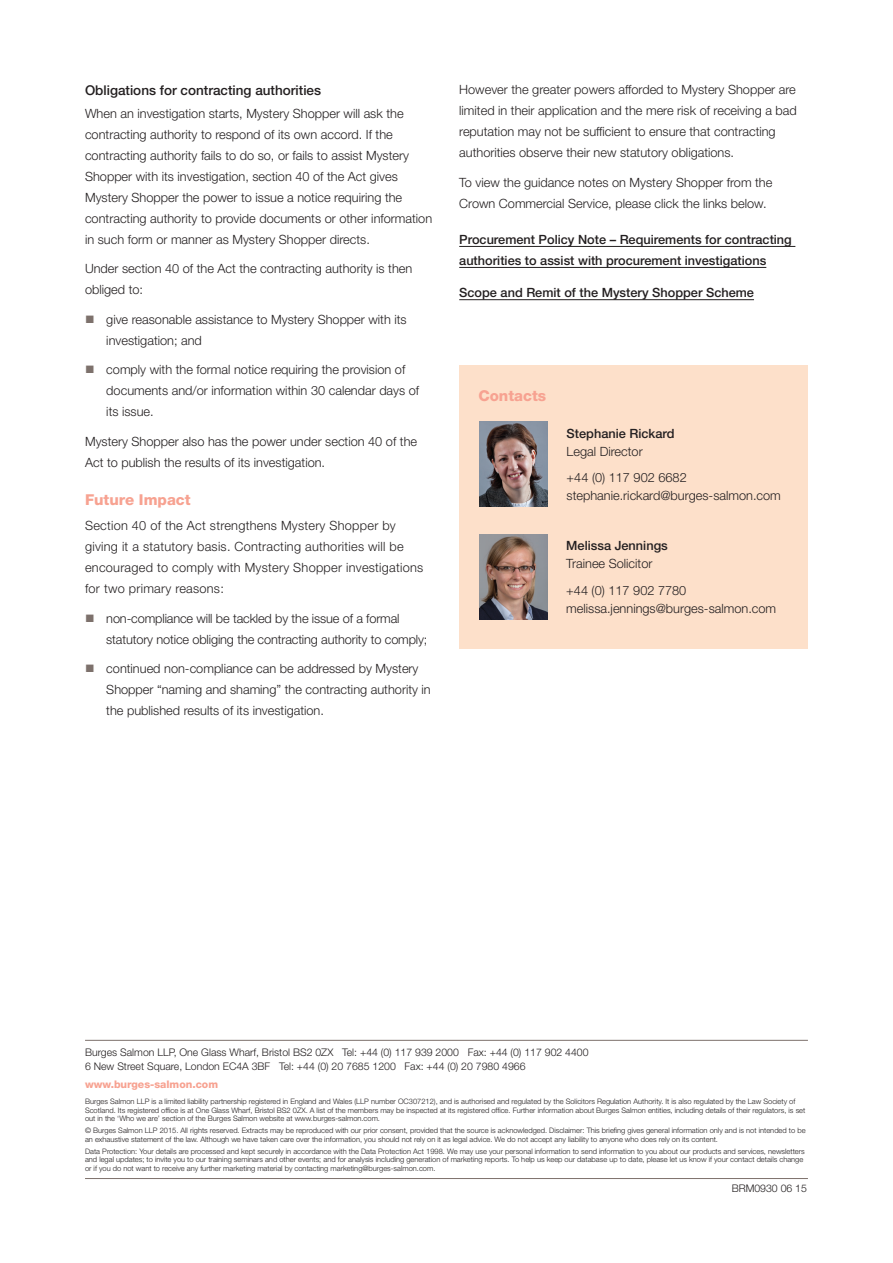
<style>
.page{position:relative;width:893px;height:1263px;background:#fff}
.page>*{position:absolute;margin:0;border:0;box-sizing:border-box;transform-origin:0 0}
.subtitle_-_pink{font:800 15px "Helvetica Neue LT Std";color:#f7a291}
.subtitle_-_black{font:500 13.5px "Helvetica Neue LT Std";color:#231f20}
.bodytext{font:300 12.75px/21px "Helvetica Neue LT Std";color:#231f20}
.bodytext-2{font:300 12.75px/21px "Helvetica Neue LT Std";letter-spacing:.02em;color:#231f20}
.bodytext-3{font:500 12.75px/21px "Helvetica Neue LT Std";color:#231f20}
.t1{font:300 10.5px/13.5px "Helvetica Neue LT Std";color:#231f20}
.t2{font:800 10.5px "Helvetica Neue LT Std";color:#f7a291}
.disclaimer{font:300 7.5px/8.2px "Helvetica Neue LT Std";color:#231f20}
</style>
<div class="page">
<hr style="left:459px;top:246px;width:336px;height:1px;background:#231f20">
<hr style="left:459px;top:267px;width:307px;height:1px;background:#231f20">
<hr style="left:459px;top:299px;width:295px;height:1px;background:#231f20">
<div style="left:459px;top:366px;width:349px;height:283px;background:#fde0ca"></div>
<img style="left:480px;top:421px;width:68px;height:85px">
<img style="left:479px;top:535px;width:68px;height:85px">
<hr style="left:85px;top:1178px;width:723px;height:1px;background:#7d716c">
<hr style="left:85px;top:1040px;width:723px;height:1px;background:#7d716c">
<p class="subtitle_-_black" style="left:85px;top:82px;width:238px">Obligations for contracting authorities</p>
<p class="bodytext" style="left:85px;top:103px;width:349px">When an investigation starts, Mystery Shopper will ask the contracting authority to respond of its own accord. If the contracting authority fails to do so, or fails to assist Mystery Shopper with its investigation, section 40 of the Act gives Mystery Shopper the power to issue a notice requiring the contracting authority to provide documents or other information in such form or manner as Mystery Shopper directs.</p>
<p class="bodytext" style="left:85px;top:258px;width:329px">Under section 40 of the Act the contracting authority is then obliged to:</p>
<p class="bodytext" style="left:106px;top:309px;width:302px">give reasonable assistance to Mystery Shopper with its investigation; and</p>
<p class="bodytext" style="left:106px;top:359px;width:314px">comply with the formal notice requiring the provision of documents and/or information within 30 calendar days of its issue.</p>
<p class="bodytext" style="left:85px;top:431px;width:334px">Mystery Shopper also has the power under section 40 of the<br>Act to publish the results of its investigation.</p>
<p class="subtitle_-_pink" style="left:85px;top:491px;width:107px">Future Impact</p>
<p class="bodytext-2" style="left:85px;top:515px;width:340px">Section 40 of the Act strengthens Mystery Shopper by giving it a statutory basis. Contracting authorities will be encouraged to comply with Mystery Shopper investigations for two primary reasons:</p>
<p class="bodytext" style="left:106px;top:607px;width:323px">non-compliance will be tackled by the issue of a formal statutory notice obliging the contracting authority to comply;</p>
<p class="bodytext" style="left:106px;top:658px;width:326px">continued non-compliance can be addressed by Mystery<br>Shopper “naming and shaming” the contracting authority in the published results of its investigation.</p>
<p class="bodytext" style="left:459px;top:79px;width:339px">However the greater powers afforded to Mystery Shopper are limited in their application and the mere risk of receiving a bad reputation may not be sufficient to ensure that contracting authorities observe their new statutory obligations.</p>
<p class="bodytext" style="left:459px;top:171px;width:315px">To view the guidance notes on Mystery Shopper from the<br>Crown Commercial Service, please click the links below.</p>
<p class="bodytext-3" style="left:459px;top:229px;width:334px">Procurement Policy Note – Requirements for contracting authorities to assist with procurement investigations</p>
<p class="bodytext-3" style="left:459px;top:282px;width:296px">Scope and Remit of the Mystery Shopper Scheme</p>
<p class="subtitle_-_pink" style="left:478px;top:387px;width:69px">Contacts</p>
<p class="bodytext-3" style="left:567px;top:422px;width:109px">Stephanie Rickard</p>
<p class="bodytext" style="left:567px;top:440px;width:78px">Legal Director</p>
<p class="bodytext" style="left:567px;top:467px;width:122px">+44 (0) 117 902 6682</p>
<p class="bodytext" style="left:567px;top:485px;width:216px">stephanie.rickard@burges-salmon.com</p>
<p class="bodytext-3" style="left:566px;top:535px;width:103px">Melissa Jennings</p>
<p class="bodytext" style="left:566px;top:553px;width:88px">Trainee Solicitor</p>
<p class="bodytext" style="left:566px;top:579px;width:122px">+44 (0) 117 902 7780</p>
<p class="bodytext" style="left:566px;top:597px;width:211px">melissa.jennings@burges-salmon.com</p>
<p class="t1" style="left:85px;top:1046px;width:505px">Burges Salmon LLP, One Glass Wharf, Bristol BS2 0ZX Tel: +44 (0) 117 939 2000 Fax: +44 (0) 117 902 4400<br>6 New Street Square, London EC4A 3BF Tel: +44 (0) 20 7685 1200 Fax: +44 (0) 20 7980 4966</p>
<p class="t2" style="left:85px;top:1078px;width:135px">www.burges-salmon.com</p>
<p class="disclaimer" style="left:85px;top:1097px;width:722px">Burges Salmon LLP is a limited liability partnership registered in England and Wales (LLP number OC307212), and is authorised and regulated by the Solicitors Regulation Authority. It is also regulated by the Law Society of<br>Scotland. Its registered office is at One Glass Wharf, Bristol BS2 0ZX. A list of the members may be inspected at its registered office. Further information about Burges Salmon entities, including details of their regulators, is set out in the ‘Who we are’ section of the Burges Salmon website at www.burges-salmon.com.</p>
<p class="disclaimer" style="left:85px;top:1126px;width:722px">© Burges Salmon LLP 2015. All rights reserved. Extracts may be reproduced with our prior consent, provided that the source is acknowledged. Disclaimer: This briefing gives general information only and is not intended to be an exhaustive statement of the law. Although we have taken care over the information, you should not rely on it as legal advice. We do not accept any liability to anyone who does rely on its content.</p>
<p class="disclaimer" style="left:85px;top:1147px;width:721px">Data Protection: Your details are processed and kept securely in accordance with the Data Protection Act 1998. We may use your personal information to send information to you about our products and services, newsletters and legal updates; to invite you to our training seminars and other events; and for analysis including generation of marketing reports. To help us keep our database up to date, please let us know if your contact details change or if you do not want to receive any further marketing material by contacting marketing@burges-salmon.com.</p>
<p class="t1" style="left:732px;top:1182px;width:77px">BRM0930 06 15</p>
</div>
